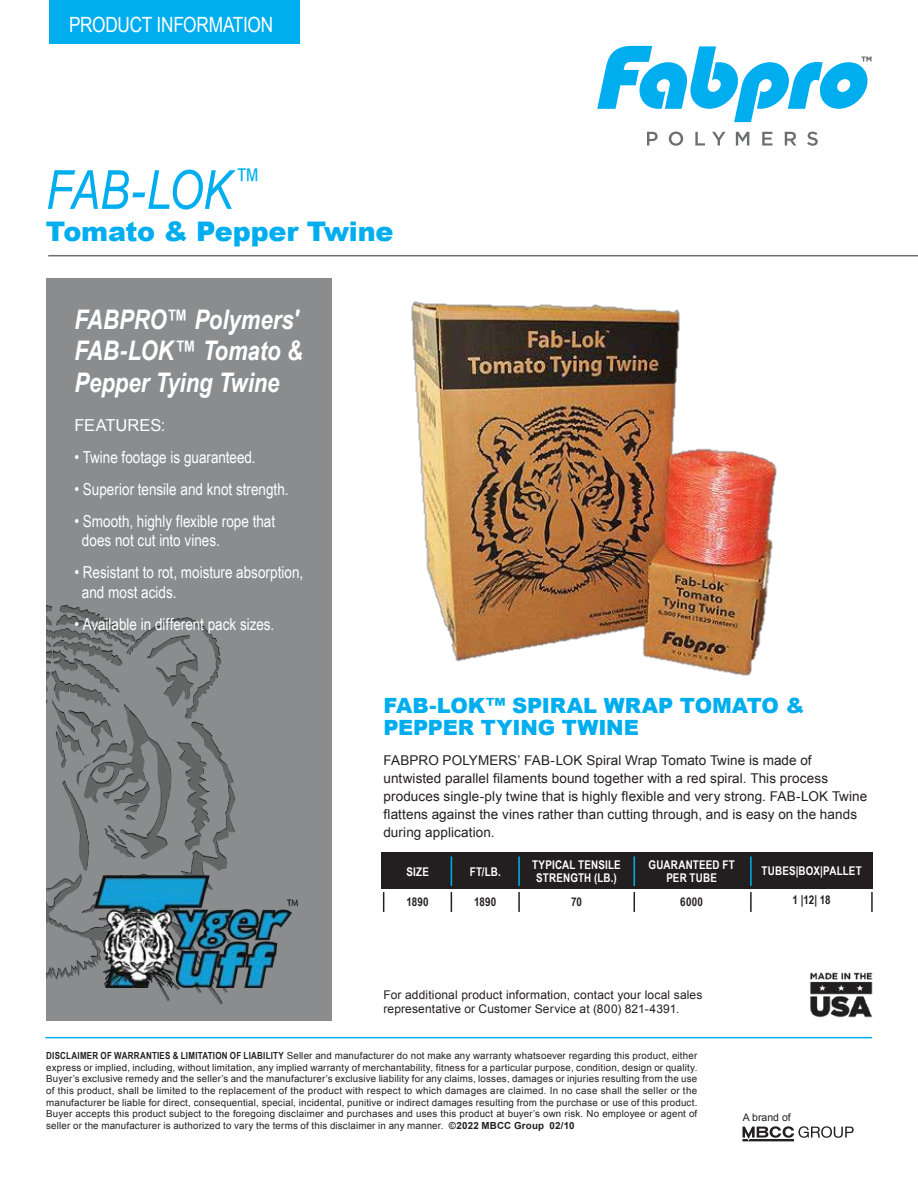
<style>
.page{position:relative;width:918px;height:1188px;background:#fff}
.page>*{position:absolute;margin:0;border:0;box-sizing:border-box;transform-origin:0 0}
.t1{font:italic 54px "Arial Narrow";letter-spacing:-.025em;color:#00aeef}
.t2{font:italic 700 27px/31.5px "Arial Narrow";letter-spacing:-.005em;color:#fff}
.t3{font:900 27px "Arial";letter-spacing:-.01em;color:#00aeef}
.t4{font:900 21px/22.5px "Arial";letter-spacing:-.005em;color:#00aeef}
.t5{font:21px "Arial Narrow";letter-spacing:-.01em;color:#fff}
.t6{font:16.5px/19.8px "Arial Narrow";color:#fff}
.t7{font:16.5px "Arial";color:#fff}
.t8{font:13.5px/18px "Arial";letter-spacing:.005em;color:#231f20}
.t9{font:12px/14.4px "Arial";letter-spacing:.01em;color:#231f20}
.t10{font:700 12px/13.5px "Arial Narrow";letter-spacing:.015em;color:#fff;text-align:center}
.t11{font:700 12px "Arial Narrow";letter-spacing:.02em;color:#231f20}
.t12{font:10.5px "Arial";color:#231f20}
.t13{font:9.75px/11.7px "Arial";letter-spacing:.015em;color:#231f20;text-align:justify}
.s1{font-family:"Arial Narrow";font-weight:700}
.s2{font-weight:700}
</style>
<div class="page">
<div style="left:46px;top:278px;width:286px;height:743px;background:#8a8c8e"></div>
<img style="left:46px;top:605px;width:217px;height:400px">
<svg style="left:647px;top:132px;width:11px;height:14px"></svg>
<svg style="left:669px;top:132px;width:14px;height:14px"></svg>
<svg style="left:695px;top:132px;width:10px;height:14px"></svg>
<svg style="left:712px;top:132px;width:13px;height:14px"></svg>
<svg style="left:736px;top:132px;width:13px;height:14px"></svg>
<svg style="left:762px;top:132px;width:11px;height:14px"></svg>
<svg style="left:785px;top:132px;width:11px;height:14px"></svg>
<svg style="left:807px;top:132px;width:11px;height:14px"></svg>
<svg style="left:597px;top:46px;width:275px;height:76px"></svg>
<svg style="left:743px;top:1126px;width:111px;height:15px"></svg>
<hr style="left:45px;top:1037px;width:827px;height:1px;background:#00aeef">
<img style="left:94px;top:876px;width:203px;height:111px">
<img style="left:411px;top:301px;width:366px;height:375px">
<img style="left:810px;top:972px;width:62px;height:46px">
<div style="left:49px;top:0;width:250px;height:44px;background:#00aeef"></div>
<hr style="left:48px;top:255px;width:870px;height:1px;background:#6d6e71">
<div style="left:382px;top:853px;width:491px;height:36px;background:#231f20"></div>
<svg style="left:451px;top:892px;width:1px;height:20px"></svg>
<svg style="left:383px;top:892px;width:1px;height:20px"></svg>
<hr style="left:871px;top:892px;width:2px;height:20px;background:#231f20">
<hr style="left:750px;top:892px;width:2px;height:20px;background:#231f20">
<hr style="left:518px;top:892px;width:2px;height:20px;background:#231f20">
<svg style="left:634px;top:892px;width:1px;height:20px"></svg>
<hr style="left:451px;top:856px;width:1px;height:30px;background:#00aeef">
<hr style="left:750px;top:856px;width:2px;height:30px;background:#00aeef">
<hr style="left:518px;top:856px;width:2px;height:30px;background:#00aeef">
<hr style="left:634px;top:856px;width:1px;height:30px;background:#00aeef">
<h3 class="t5" style="left:69px;top:9px;width:205px">PRODUCT INFORMATION</h3>
<h1 class="t1" style="left:46px;top:152px;width:216px">FAB-LOK<sup>™</sup></h1>
<h2 class="t3" style="left:46px;top:212px;width:349px">Tomato &amp; Pepper Twine</h2>
<h2 class="t2" style="left:74px;top:302px;width:230px">FABPRO™ Polymers'<br>FAB-LOK™ Tomato &amp;<br>Pepper Tying Twine</h2>
<h3 class="t7" style="left:74px;top:415px;width:93px">FEATURES:</h3>
<h3 class="t6" style="left:74px;top:447px;width:183px">• Twine footage is guaranteed.</h3>
<h3 class="t6" style="left:74px;top:478px;width:216px">• Superior tensile and knot strength.</h3>
<h3 class="t6" style="left:82px;top:510px;width:195px;text-indent:-8px">• Smooth, highly flexible rope that does not cut into vines.</h3>
<h3 class="t6" style="left:82px;top:562px;width:223px;text-indent:-8px">• Resistant to rot, moisture absorption, and most acids.</h3>
<h3 class="t6" style="left:74px;top:613px;width:201px">• Available in different pack sizes.</h3>
<h3 class="t4" style="left:383px;top:693px;width:422px">FAB-LOK™ SPIRAL WRAP TOMATO &amp;<br>PEPPER TYING TWINE</h3>
<p class="t8" style="left:383px;top:751px;width:485px">FABPRO POLYMERS’ FAB-LOK Spiral Wrap Tomato Twine is made of untwisted parallel filaments bound together with a red spiral. This process produces single-ply twine that is highly flexible and very strong. FAB-LOK Twine flattens against the vines rather than cutting through, and is easy on the hands during application.</p>
<p class="t10" style="left:532px;top:857px;width:90px">TYPICAL TENSILE<br>STRENGTH (LB.)</p>
<p class="t11" style="left:571px;top:893px;width:12px">70</p>
<p class="t10" style="left:649px;top:857px;width:88px">GUARANTEED FT<br>PER TUBE</p>
<p class="t11" style="left:680px;top:893px;width:24px">6000</p>
<p class="t10" style="left:762px;top:864px;width:102px">TUBES|BOX|PALLET</p>
<p class="t11" style="left:793px;top:891px;width:39px">1 |12| 18</p>
<p class="t10" style="left:470px;top:864px;width:33px">FT/LB.</p>
<p class="t11" style="left:474px;top:893px;width:24px">1890</p>
<p class="t10" style="left:406px;top:865px;width:24px">SIZE</p>
<p class="t11" style="left:406px;top:893px;width:24px">1890</p>
<p class="t9" style="left:383px;top:988px;width:321px">For additional product information, contact your local sales representative or Customer Service at (800) 821-4391.</p>
<p class="t13" style="left:46px;top:1050px;width:653px"><span class="s1">DISCLAIMER OF WARRANTIES &amp; LIMITATION OF LIABILITY</span> Seller and manufacturer do not make any warranty whatsoever regarding this product, either express or implied, including, without limitation, any implied warranty of merchantability, fitness for a particular purpose, condition, design or quality.<br>Buyer’s exclusive remedy and the seller’s and the manufacturer’s exclusive liability for any claims, losses, damages or injuries resulting from the use of this product, shall be limited to the replacement of the product with respect to which damages are claimed. In no case shall the seller or the manufacturer be liable for direct, consequential, special, incidental, punitive or indirect damages resulting from the purchase or use of this product.<br>Buyer accepts this product subject to the foregoing disclaimer and purchases and uses this product at buyer’s own risk. No employee or agent of seller or the manufacturer is authorized to vary the terms of this disclaimer in any manner. <span class="s2">©2022 MBCC Group 02/10</span></p>
<p class="t12" style="left:743px;top:1110px;width:49px">A brand of</p>
</div>
